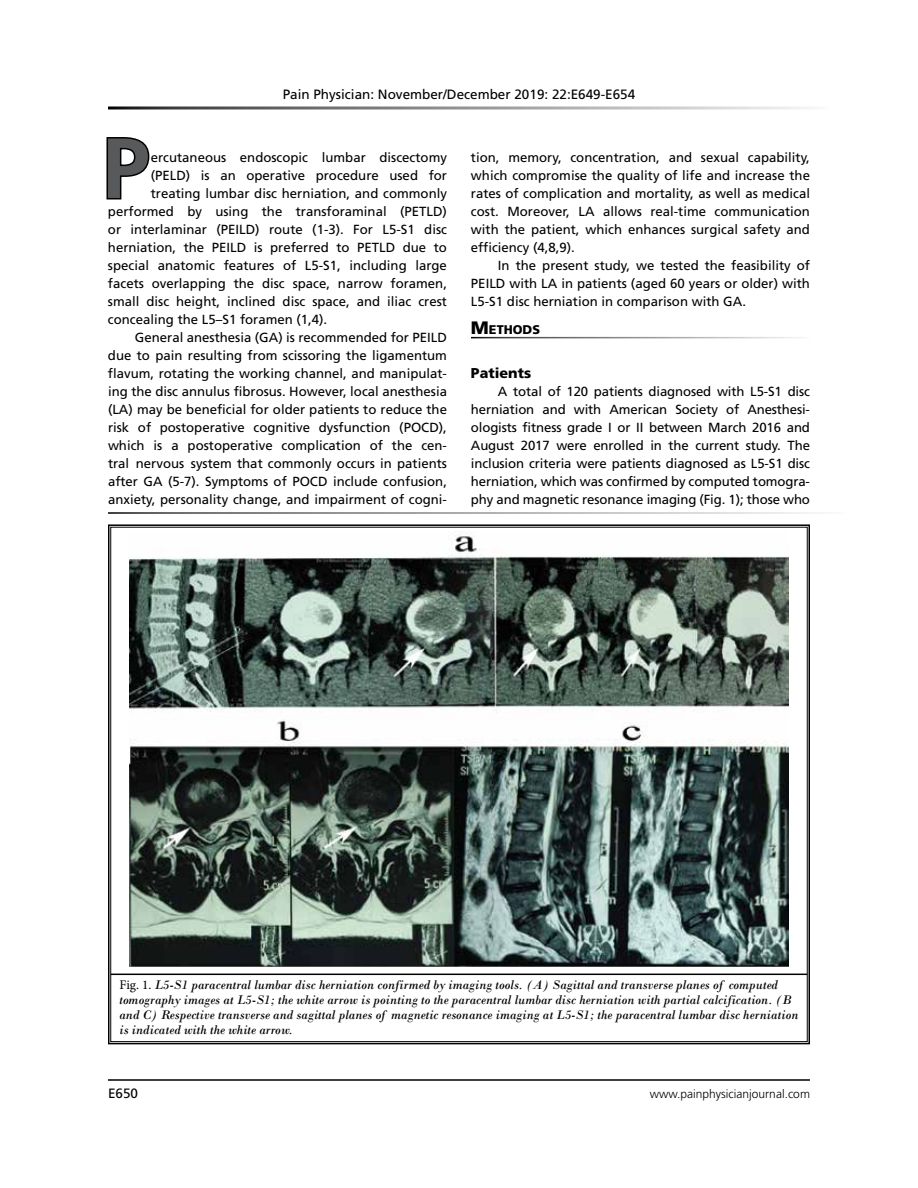
<style>
.page{position:relative;width:918px;height:1188px;background:#fff}
.page>*{position:absolute;margin:0;border:0;box-sizing:border-box;transform-origin:0 0}
.t1{font:700 85.2px "Frutiger LT Std";color:#58595b}
.t2{font:900 14.25px "Frutiger LT Std";color:#000}
.t3{font:13.5px "Frutiger LT Std";color:#000}
.t4{font:13.2px/18px "Frutiger LT Std";color:#000;text-align:justify}
.t5{font:italic 13.2px/15px "Bodoni";color:#000}
.t6{font:900 12.6px "Frutiger LT Std";color:#000}
.t7{font:300 12px "Frutiger LT Std";color:#000}
.s1{font-size:18px}
.s2{font-family:"Minion Pro";font-style:normal}
</style>
<div class="page">
<svg style="left:108px;top:524px;width:702px;height:521px"></svg>
<svg style="left:108px;top:106px;width:702px;height:4px;background:#aaabac"></svg>
<hr style="left:108px;top:1079px;width:702px;height:2px;background:#000">
<svg style="left:106px;top:137px;width:44px;height:63px"></svg>
<img style="left:129px;top:532px;width:660px;height:435px">
<hr style="left:111px;top:974px;width:696px;height:1px;background:#000">
<p class="t3" style="left:283px;top:87px;width:354px">Pain Physician: November/December 2019: 22:E649-E654</p>
<h1 class="t1" style="left:102px;top:118px;width:49px">P</h1>
<p class="t4" style="left:151px;top:148px;width:298px">ercutaneous endoscopic lumbar discectomy</p>
<p class="t4" style="left:151px;top:166px;width:298px">(PELD) is an operative procedure used for</p>
<p class="t4" style="left:151px;top:184px;width:298px">treating lumbar disc herniation, and commonly</p>
<p class="t4" style="left:108px;top:202px;width:341px">performed by using the transforaminal (PETLD)</p>
<p class="t4" style="left:108px;top:220px;width:341px">or interlaminar (PEILD) route (1-3). For L5-S1 disc</p>
<p class="t4" style="left:108px;top:239px;width:341px">herniation, the PEILD is preferred to PETLD due to</p>
<p class="t4" style="left:108px;top:257px;width:340px">special anatomic features of L5-S1, including large</p>
<p class="t4" style="left:108px;top:275px;width:341px">facets overlapping the disc space, narrow foramen,</p>
<p class="t4" style="left:108px;top:293px;width:340px">small disc height, inclined disc space, and iliac crest</p>
<p class="t4" style="left:108px;top:311px;width:221px">concealing the L5–S1 foramen (1,4).</p>
<p class="t4" style="left:135px;top:329px;width:314px">General anesthesia (GA) is recommended for PEILD</p>
<p class="t4" style="left:108px;top:347px;width:341px">due to pain resulting from scissoring the ligamentum</p>
<p class="t4" style="left:108px;top:365px;width:341px">flavum, rotating the working channel, and manipulat-</p>
<p class="t4" style="left:108px;top:382px;width:341px">ing the disc annulus fibrosus. However, local anesthesia</p>
<p class="t4" style="left:108px;top:400px;width:341px">(LA) may be beneficial for older patients to reduce the</p>
<p class="t4" style="left:108px;top:418px;width:340px">risk of postoperative cognitive dysfunction (POCD),</p>
<p class="t4" style="left:108px;top:436px;width:341px">which is a postoperative complication of the cen-</p>
<p class="t4" style="left:108px;top:454px;width:341px">tral nervous system that commonly occurs in patients</p>
<p class="t4" style="left:108px;top:472px;width:341px">after GA (5-7). Symptoms of POCD include confusion,</p>
<p class="t4" style="left:108px;top:490px;width:341px">anxiety, personality change, and impairment of cogni-</p>
<p class="t4" style="left:471px;top:148px;width:341px">tion, memory, concentration, and sexual capability, which compromise the quality of life and increase the rates of complication and mortality, as well as medical cost. Moreover, LA allows real-time communication with the patient, which enhances surgical safety and efficiency (4,8,9).</p>
<p class="t4" style="left:471px;top:257px;width:340px;text-indent:27px">In the present study, we tested the feasibility of PEILD with LA in patients (aged 60 years or older) with L5-S1 disc herniation in comparison with GA.</p>
<p class="t6" style="left:471px;top:322px;width:71px"><span class="s1">M</span>ETHODS</p>
<p class="t2" style="left:471px;top:364px;width:62px">Patients</p>
<p class="t4" style="left:471px;top:382px;width:341px;text-indent:27px">A total of 120 patients diagnosed with L5-S1 disc herniation and with American Society of Anesthesi&shy;ologists fitness grade I or II between March 2016 and August 2017 were enrolled in the current study. The inclusion criteria were patients diagnosed as L5-S1 disc herniation, which was confirmed by computed tomogra&shy;phy and magnetic resonance imaging (Fig. 1); those who</p>
<p class="t5" style="left:119px;top:977px;width:681px"><span class="s2">Fig. 1.</span> L5-S1 paracentral lumbar disc herniation confirmed by imaging tools. (A) Sagittal and transverse planes of computed tomography images at L5-S1; the white arrow is pointing to the paracentral lumbar disc herniation with partial calcification. (B and C) Respective transverse and sagittal planes of magnetic resonance imaging at L5-S1; the paracentral lumbar disc herniation is indicated with the white arrow.</p>
<p class="t3" style="left:108px;top:1085px;width:32px">E650</p>
<p class="t7" style="left:650px;top:1087px;width:162px">www.painphysicianjournal.com</p>
</div>
